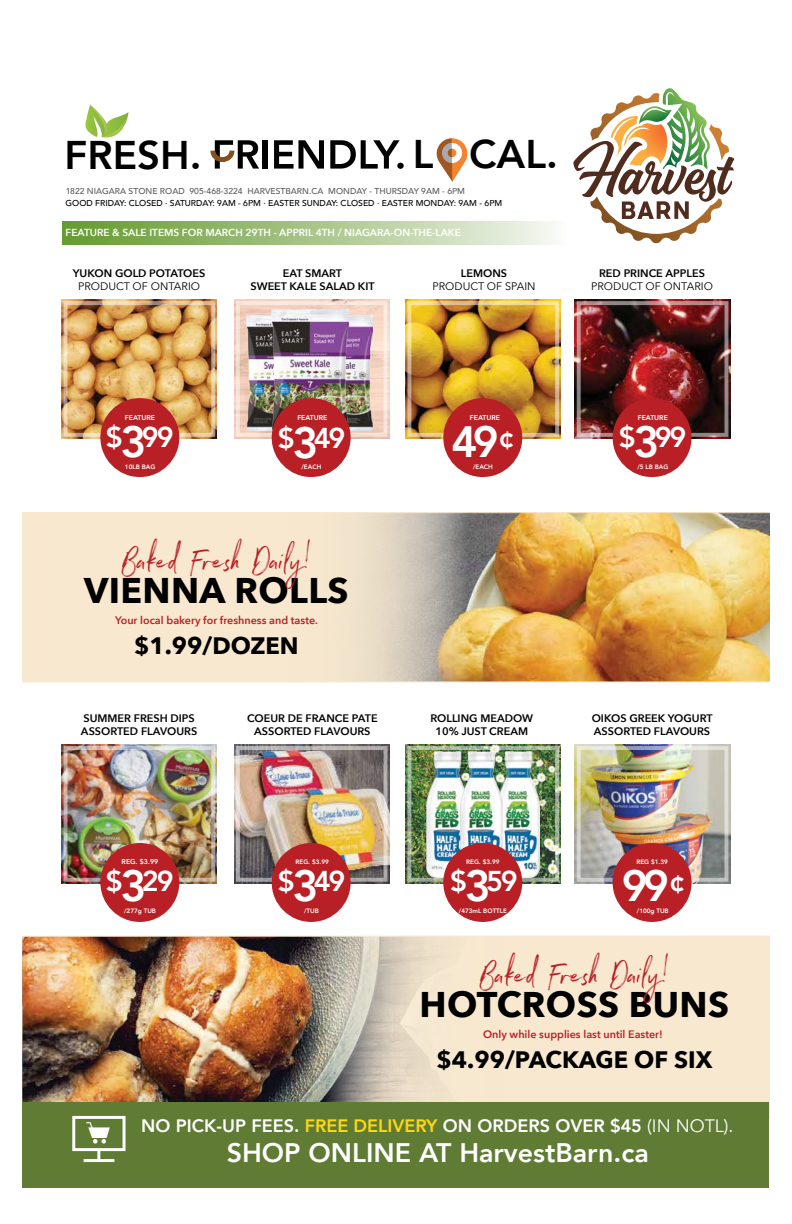
<style>
.page{position:relative;width:792px;height:1224px;background:#fff}
.page>*{position:absolute;margin:0;border:0;box-sizing:border-box;transform-origin:0 0}
.t1{font:800 43.7px "Avenir";color:#fff}
.t2{font:800 40px "Avenir";color:#000}
.t3{font:35.6px "Northwell Alt";letter-spacing:.01em;color:#b82025}
.t4{font:700 35.6px "Avenir Next";letter-spacing:.01em;color:#000}
.t5{font:800 28.6px "Avenir";letter-spacing:-.075em;color:#fff}
.t6{font:800 26.8px "Avenir";color:#fff}
.t7{font:700 23.8px "Avenir Next";color:#000}
.t8{font:800 18px "Avenir";color:#fff}
.t9{font:600 10.9px/13.1px "Avenir Next";color:#000;text-align:center}
.t10{font:10.9px "Avenir Next";color:#000}
.t11{font:600 10.8px "Avenir Next";color:#b82025}
.t12{font:600 10.2px "Avenir Next";color:#fff}
.t13{font:500 8.6px "Avenir";color:#000}
.t14{font:800 6.9px "Avenir";color:#fff}
.t15{font:800 6.3px "Avenir";color:#fff}
.s1{font-size:43.7px}
.s2{color:#fdd813}
.s3{font-weight:400}
</style>
<div class="page">
<img style="left:22px;top:935px;width:747px;height:167px">
<img style="left:22px;top:512px;width:747px;height:170px">
<div style="left:540px;top:936px;width:229px;height:182px;background:#f8e8cf"></div>
<div style="left:22px;top:513px;width:230px;height:169px;background:#f8e8cf"></div>
<svg style="left:252px;top:513px;width:217px;height:169px;background:#dfd2bc"></svg>
<svg style="left:62px;top:221px;width:493px;height:23px;background:#a9c68a"></svg>
<div style="left:263px;top:140px;width:5px;height:29px;background:#000"></div>
<svg style="left:274px;top:140px;width:50px;height:29px"></svg>
<svg style="left:330px;top:140px;width:74px;height:29px"></svg>
<svg style="left:210px;top:140px;width:49px;height:29px"></svg>
<svg style="left:85px;top:105px;width:44px;height:33px"></svg>
<svg style="left:437px;top:138px;width:30px;height:44px"></svg>
<img style="left:62px;top:300px;width:155px;height:139px">
<img style="left:234px;top:300px;width:155px;height:139px">
<img style="left:349px;top:315px;width:23px;height:116px">
<img style="left:247px;top:315px;width:25px;height:116px">
<img style="left:272px;top:309px;width:77px;height:122px">
<div style="left:236px;top:301px;width:152px;height:136px;border:4px solid #fff"></div>
<div style="left:100px;top:398px;width:79px;height:79px;background:#b82025;border-radius:50%"></div>
<div style="left:272px;top:398px;width:79px;height:79px;background:#b82025;border-radius:50%"></div>
<img style="left:406px;top:300px;width:155px;height:139px">
<div style="left:443px;top:398px;width:79px;height:79px;background:#b82025;border-radius:50%"></div>
<img style="left:575px;top:300px;width:155px;height:139px">
<div style="left:613px;top:398px;width:79px;height:79px;background:#b82025;border-radius:50%"></div>
<img style="left:62px;top:745px;width:155px;height:138px">
<div style="left:64px;top:746px;width:151px;height:136px;border:4px solid #fff"></div>
<img style="left:234px;top:745px;width:155px;height:138px">
<div style="left:236px;top:746px;width:152px;height:136px;border:4px solid #fff"></div>
<div style="left:100px;top:843px;width:79px;height:79px;background:#b82025;border-radius:50%"></div>
<div style="left:272px;top:843px;width:79px;height:79px;background:#b82025;border-radius:50%"></div>
<img style="left:406px;top:745px;width:155px;height:138px">
<img style="left:426px;top:752px;width:35px;height:125px">
<img style="left:503px;top:752px;width:36px;height:125px">
<img style="left:461px;top:752px;width:42px;height:97px">
<div style="left:443px;top:843px;width:79px;height:79px;background:#b82025;border-radius:50%"></div>
<img style="left:575px;top:745px;width:155px;height:138px">
<div style="left:577px;top:746px;width:151px;height:136px;border:4px solid #fff"></div>
<svg style="left:323px;top:936px;width:217px;height:166px;background:#e0d5c1"></svg>
<svg style="left:573px;top:88px;width:162px;height:156px"></svg>
<div style="left:22px;top:1102px;width:747px;height:86px;background:#607c34"></div>
<div style="left:72px;top:1116px;width:54px;height:35px;border:3px solid #fff"></div>
<hr style="left:84px;top:1159px;width:30px;height:3px;background:#fff">
<svg style="left:97px;top:1150px;width:3px;height:9px"></svg>
<svg style="left:86px;top:1122px;width:24px;height:22px"></svg>
<div style="left:613px;top:843px;width:79px;height:79px;background:#b82025;border-radius:50%"></div>
<h2 class="t2" style="left:65px;top:124px;width:138px">FRESH.</h2>
<h2 class="t2" style="left:413px;top:123px;width:147px">L CAL.</h2>
<p class="t13" style="left:66px;top:184px;width:401px">1822 NIAGARA STONE ROAD 905-468-3224 HARVESTBARN.CA MONDAY - THURSDAY 9AM - 6PM</p>
<p class="t13" style="left:66px;top:196px;width:438px">GOOD FRIDAY: CLOSED ∙ SATURDAY: 9AM - 6PM ∙ EASTER SUNDAY: CLOSED ∙ EASTER MONDAY: 9AM - 6PM</p>
<p class="t12" style="left:66px;top:224px;width:397px">FEATURE &amp; SALE ITEMS FOR MARCH 29TH - APPRIL 4TH / NIAGARA-ON-THE-LAKE</p>
<p class="t9" style="left:73px;top:266px;width:134px">YUKON GOLD POTATOES</p>
<p class="t10" style="left:78px;top:277px;width:123px">PRODUCT OF ONTARIO</p>
<p class="t9" style="left:250px;top:266px;width:126px">EAT SMART<br>SWEET KALE SALAD KIT</p>
<p class="t9" style="left:461px;top:266px;width:48px">LEMONS</p>
<p class="t10" style="left:432px;top:277px;width:105px">PRODUCT OF SPAIN</p>
<p class="t9" style="left:599px;top:266px;width:107px">RED PRINCE APPLES</p>
<p class="t10" style="left:591px;top:277px;width:123px">PRODUCT OF ONTARIO</p>
<p class="t14" style="left:125px;top:412px;width:32px">FEATURE</p>
<p class="t14" style="left:297px;top:412px;width:32px">FEATURE</p>
<p class="t14" style="left:470px;top:412px;width:32px">FEATURE</p>
<p class="t14" style="left:638px;top:412px;width:32px">FEATURE</p>
<h3 class="t5" style="left:106px;top:415px;width:69px">$<span class="s1">3</span> 99</h3>
<h3 class="t5" style="left:278px;top:416px;width:69px">$<span class="s1">3</span> 49</h3>
<h1 class="t1" style="left:451px;top:408px;width:65px">4 9 <sup>¢</sup></h1>
<h3 class="t5" style="left:619px;top:415px;width:69px">$<span class="s1">3</span> 99</h3>
<p class="t15" style="left:125px;top:462px;width:32px">10LB BAG</p>
<p class="t15" style="left:301px;top:462px;width:21px">/EACH</p>
<p class="t15" style="left:473px;top:462px;width:21px">/EACH</p>
<p class="t15" style="left:637px;top:462px;width:32px">/5 LB BAG</p>
<h3 class="t3" style="left:124px;top:535px;width:188px">Baked Fresh Daily!</h3>
<h3 class="t4" style="left:84px;top:560px;width:266px">VIENNA ROLLS</h3>
<p class="t11" style="left:115px;top:611px;width:204px">Your local bakery for freshness and taste.</p>
<h3 class="t7" style="left:134px;top:625px;width:166px">$1.99/DOZEN</h3>
<p class="t9" style="left:81px;top:711px;width:118px;text-align:left">SUMMER FRESH DIPS<br>ASSORTED FLAVOURS</p>
<p class="t9" style="left:247px;top:711px;width:132px">COEUR DE FRANCE PATE<br>ASSORTED FLAVOURS</p>
<p class="t9" style="left:430px;top:711px;width:104px">ROLLING MEADOW<br>10% JUST CREAM</p>
<p class="t9" style="left:592px;top:711px;width:122px;text-align:left">OIKOS GREEK YOGURT<br>ASSORTED FLAVOURS</p>
<p class="t14" style="left:122px;top:856px;width:38px">REG. $3.99</p>
<p class="t15" style="left:296px;top:856px;width:35px">REG. $3.99</p>
<p class="t15" style="left:466px;top:856px;width:35px">REG. $3.99</p>
<h3 class="t5" style="left:106px;top:859px;width:69px">$<span class="s1">3</span> 29</h3>
<h3 class="t5" style="left:278px;top:859px;width:69px">$<span class="s1">3</span> 49</h3>
<h3 class="t5" style="left:450px;top:859px;width:69px">$<span class="s1">3</span> 59</h3>
<p class="t15" style="left:124px;top:906px;width:33px">/277g TUB</p>
<p class="t15" style="left:304px;top:906px;width:16px">/TUB</p>
<p class="t15" style="left:459px;top:906px;width:50px">/473mL BOTTLE</p>
<p class="t15" style="left:636px;top:856px;width:33px">REG $1.39</p>
<h1 class="t1" style="left:622px;top:852px;width:65px">9 9 <sup>¢</sup></h1>
<p class="t15" style="left:637px;top:906px;width:33px">/100g TUB</p>
<h3 class="t3" style="left:482px;top:949px;width:188px">Baked Fresh Daily!</h3>
<h3 class="t4" style="left:420px;top:974px;width:311px">HOTCROSS BUNS</h3>
<p class="t11" style="left:483px;top:1025px;width:181px">Only while supplies last until Easter!</p>
<h3 class="t7" style="left:437px;top:1039px;width:277px">$4.99/PACKAGE OF SIX</h3>
<h3 class="t8" style="left:141px;top:1112px;width:594px">NO PICK-UP FEES. <span class="s2">FREE DELIVERY</span> ON ORDERS OVER $45 <span class="s3">(IN NOTL).</span></h3>
<h3 class="t6" style="left:227px;top:1131px;width:424px">SHOP ONLINE AT HarvestBarn.ca</h3>
</div>
